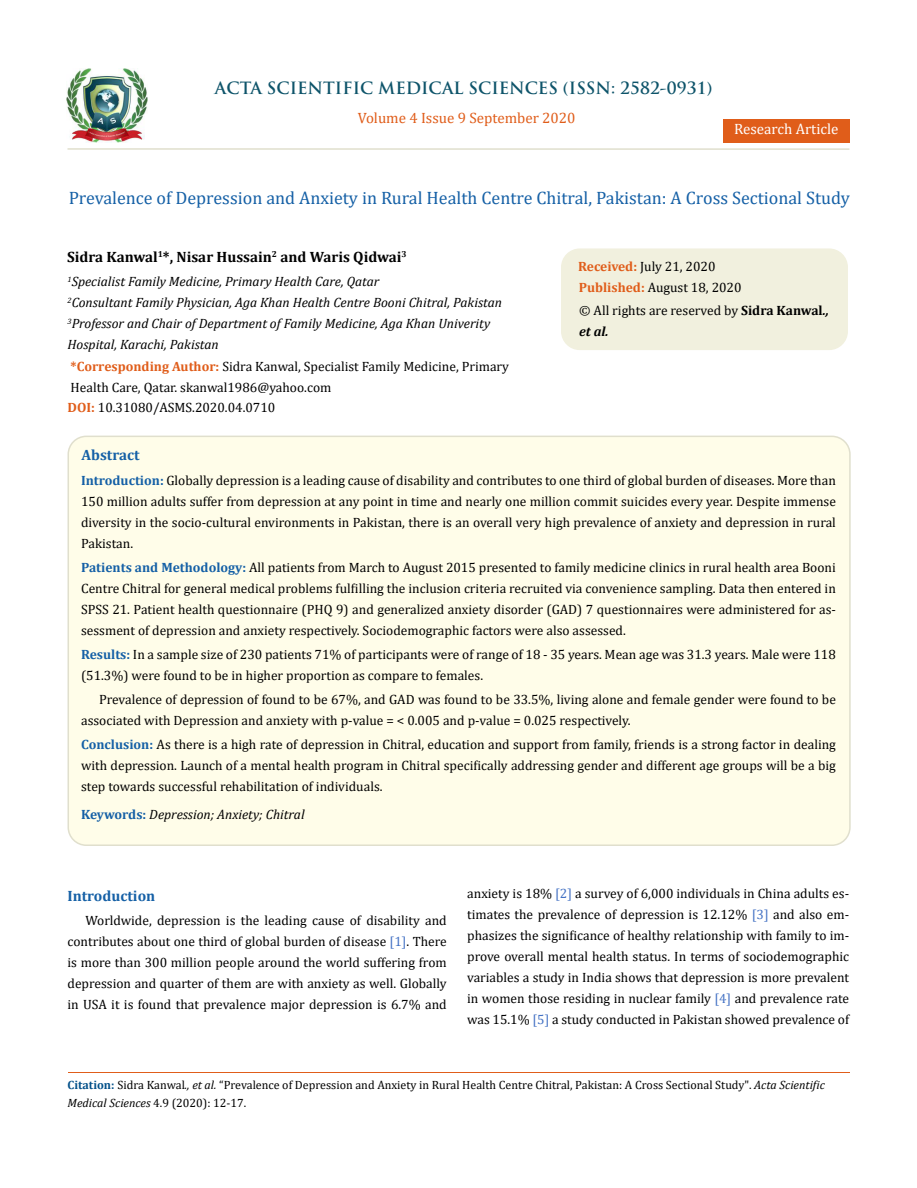
<style>
.page{position:relative;width:917px;height:1188px;background:#fff}
.page>*{position:absolute;margin:0;border:0;box-sizing:border-box;transform-origin:0 0}
.t1{font:18px "Cambria";color:#1560a6}
.t2{font:700 16.5px "Trajan Pro";color:#0e546a}
.t3{font:700 15px "Cambria";color:#000}
.t4{font:15px "Cambria";color:#e05d1a}
.t5{font:700 15px "Cambria";color:#1560a6}
.t6{font:15px "Cambria";color:#fff}
.t7{font:13.5px/21px "Cambria";color:#000;text-align:justify}
.t8{font:italic 13.5px/21.1px "Cambria";color:#000}
.t9{font:12px/18px "Cambria";color:#000}
.s1{font-weight:700;font-style:normal;color:#e05d1a}
.s2{font-style:normal}
.s3{font-weight:700;color:#e05d1a}
.s4{font-weight:700}
.s5{font-weight:700;font-style:italic}
.s6{font-weight:700;color:#1560a6}
.s7{font-weight:700;font-style:normal;color:#1560a6}
.s8{color:#4472c4}
.s9{font-weight:700;color:#035089}
.s10{font-style:italic}
</style>
<div class="page">
<img style="left:67px;top:68px;width:80px;height:74px">
<div style="left:723px;top:119px;width:126px;height:23px;background:#e05d1a"></div>
<div style="left:561px;top:249px;width:286px;height:100px;background:#f1f0de;border-radius:18px"></div>
<div style="left:561px;top:248px;width:286px;height:102px;border:2px solid #f1f0de;border-radius:18px"></div>
<div style="left:68px;top:436px;width:781px;height:409px;background:#fffde9;border-radius:18px"></div>
<div style="left:67px;top:436px;width:783px;height:410px;border:2px solid #e0dfcd;border-radius:18px"></div>
<hr style="left:67px;top:148px;width:782px;height:2px;background:#e0dfcd">
<hr style="left:68px;top:1072px;width:781px;height:1px;background:#e05d1a">
<p class="t2" style="left:215px;top:77px;width:499px">ACTA SCIENTIFIC MEDICAL SCIENCES (ISSN: 2582-0931)</p>
<p class="t4" style="left:358px;top:109px;width:219px">Volume 4 Issue 9 September 2020</p>
<p class="t6" style="left:734px;top:120px;width:106px">Research Article</p>
<h1 class="t1" style="left:69px;top:187px;width:782px">Prevalence of Depression and Anxiety in Rural Health Centre Chitral, Pakistan: A Cross Sectional Study</h1>
<p class="t3" style="left:67px;top:246px;width:341px">Sidra Kanwal<sup>1</sup>*, Nisar Hussain<sup>2</sup> and Waris Qidwai<sup>3</sup></p>
<p class="t8" style="left:67px;top:270px;width:443px"><sup>1</sup>Specialist Family Medicine, Primary Health Care, Qatar<br><sup>2</sup>Consultant Family Physician, Aga Khan Health Centre Booni Chitral, Pakistan <sup>3</sup>Professor and Chair of Department of Family Medicine, Aga Khan Univerity Hospital, Karachi, Pakistan<br><span class="s1">*Corresponding Author:</span> <span class="s2">Sidra Kanwal, Specialist Family Medicine, Primary Health Care, Qatar. skanwal1986@yahoo.com</span></p>
<p class="t7" style="left:67px;top:397px;width:209px"><span class="s3">DOI:</span> 10.31080/ASMS.2020.04.0710</p>
<p class="t5" style="left:81px;top:444px;width:60px">Abstract</p>
<p class="t7" style="left:578px;top:255px;width:165px;line-height:21.5px"><span class="s3">Received:</span> July 21, 2020<br><span class="s3">Published:</span> August 18, 2020</p>
<p class="t7" style="left:579px;top:300px;width:251px">© All rights are reserved by <span class="s4">Sidra Kanwal</span><span class="s5">., et al.</span></p>
<p class="t7" style="left:81px;top:470px;width:756px"><span class="s6">Introduction:</span> Globally depression is a leading cause of disability and contributes to one third of global burden of diseases. More than 150 million adults suffer from depression at any point in time and nearly one million commit suicides every year. Despite immense diversity in the socio-cultural environments in Pakistan, there is an overall very high prevalence of anxiety and depression in rural Pakistan.</p>
<p class="t7" style="left:81px;top:557px;width:756px"><span class="s6">Patients and Methodology:</span> All patients from March to August 2015 presented to family medicine clinics in rural health area Booni Centre Chitral for general medical problems fulfilling the inclusion criteria recruited via convenience sampling. Data then entered in SPSS 21. Patient health questionnaire (PHQ 9) and generalized anxiety disorder (GAD) 7 questionnaires were administered for as&shy;sessment of depression and anxiety respectively. Sociodemographic factors were also assessed.</p>
<p class="t7" style="left:81px;top:644px;width:756px"><span class="s6">Results:</span> In a sample size of 230 patients 71% of participants were of range of 18 - 35 years. Mean age was 31.3 years. Male were 118 (51.3%) were found to be in higher proportion as compare to females.</p>
<p class="t7" style="left:81px;top:689px;width:756px;text-indent:18px">Prevalence of depression of found to be 67%, and GAD was found to be 33.5%, living alone and female gender were found to be associated with Depression and anxiety with p-value = &lt; 0.005 and p-value = 0.025 respectively.</p>
<p class="t7" style="left:81px;top:734px;width:756px"><span class="s6">Conclusion:</span> As there is a high rate of depression in Chitral, education and support from family, friends is a strong factor in dealing with depression. Launch of a mental health program in Chitral specifically addressing gender and different age groups will be a big step towards successful rehabilitation of individuals.</p>
<p class="t8" style="left:81px;top:803px;width:225px"><span class="s7">Keywords:</span> Depression; Anxiety; Chitral</p>
<p class="t5" style="left:67px;top:885px;width:89px">Introduction</p>
<p class="t7" style="left:67px;top:910px;width:381px;text-indent:18px">Worldwide, depression is the leading cause of disability and contributes about one third of global burden of disease <span class="s8">[1]</span>. There is more than 300 million people around the world suffering from depression and quarter of them are with anxiety as well. Globally in USA it is found that prevalence major depression is 6.7% and</p>
<p class="t7" style="left:467px;top:883px;width:383px">anxiety is 18% <span class="s8">[2]</span> a survey of 6,000 individuals in China adults es&shy;timates the prevalence of depression is 12.12% <span class="s8">[3]</span> and also em&shy;phasizes the significance of healthy relationship with family to im&shy;prove overall mental health status. In terms of sociodemographic variables a study in India shows that depression is more prevalent in women those residing in nuclear family <span class="s8">[4]</span> and prevalence rate was 15.1% <span class="s8">[5]</span> a study conducted in Pakistan showed prevalence of</p>
<p class="t9" style="left:67px;top:1076px;width:758px"><span class="s9">Citation:</span> Sidra Kanwal<span class="s10">., et al.</span> “Prevalence of Depression and Anxiety in Rural Health Centre Chitral, Pakistan: A Cross Sectional Study". <span class="s10">Acta Scientific<br>Medical Sciences</span> 4.9 (2020): 12-17.</p>
</div>
